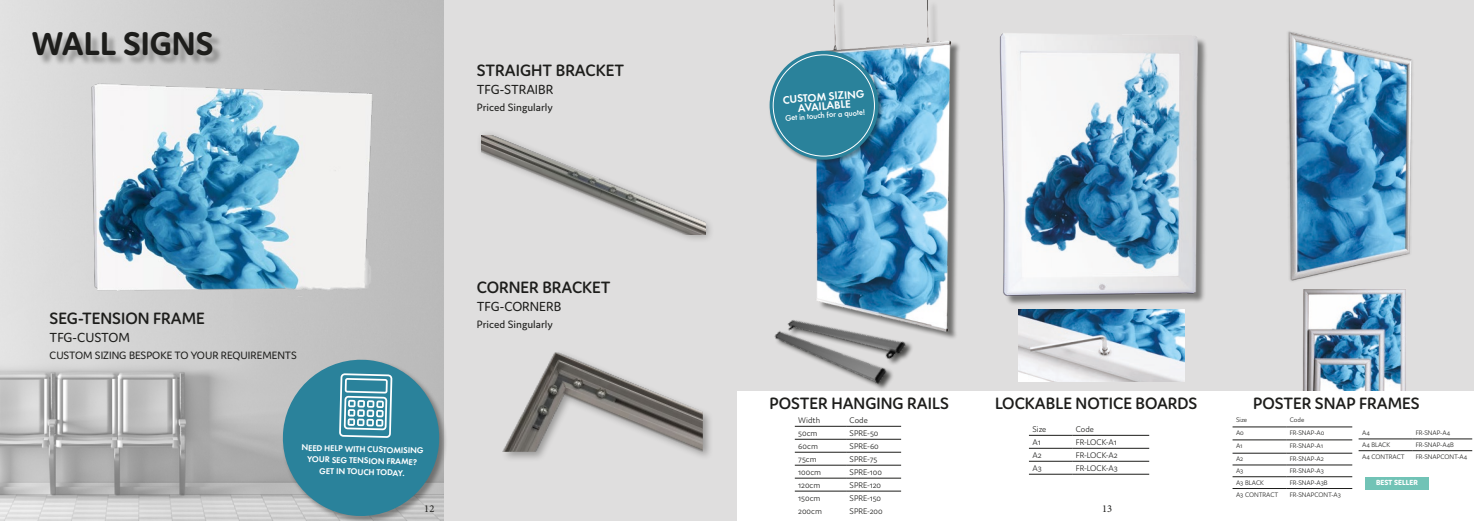
<style>
.page{position:relative;width:1474px;height:521px;background:#fff}
.page>*{position:absolute;margin:0;border:0;box-sizing:border-box;transform-origin:0 0}
.t1{font:700 35px "Domus";color:#1d1d1b}
.t2{font:600 17.5px "Domus";color:#1d1d1b}
.t3{font:14px "Domus";color:#1d1d1b}
.t4{font:11.38px "Domus";color:#1d1d1b}
.t5{font:600 11.29px/9.2px "Futura PT";color:#fff;text-align:center}
.t6{font:10.5px "Minion Pro";color:#1d1d1b}
.t7{font:300 8.75px "Domus";color:#1d1d1b}
.t8{font:600 8.75px/11.4px "Futura PT";color:#fff;text-align:center}
.t9{font:500 8.49px "Futura PT";color:#fff}
.t10{font:800 7.88px "Domus";color:#fff}
.t11{font:300 7px "Domus";color:#1d1d1b}
</style>
<div class="page">
<div style="left:737px;top:0;width:736px;height:391px;background:#dfdede"></div>
<img style="left:0;top:0;width:444px;height:521px">
<div style="left:34px;top:34px;width:189px;height:32px;background:#1d1d1b;opacity:.36"></div>
<div style="left:444px;top:0;width:293px;height:521px;background:#dfdede"></div>
<img style="left:13px;top:77px;width:426px;height:263px">
<div style="left:282px;top:359px;width:165px;height:162px;background:#1d1d1b;opacity:.42"></div>
<svg style="left:278px;top:355px;width:165px;height:165px;background:#5d97a7"></svg>
<img style="left:481px;top:135px;width:224px;height:100px">
<div style="left:500px;top:349px;width:213px;height:113px;background:#1d1d1b;opacity:.36"></div>
<img style="left:500px;top:352px;width:202px;height:100px">
<img style="left:816px;top:0;width:144px;height:338px">
<img style="left:999px;top:33px;width:207px;height:272px">
<img style="left:1018px;top:310px;width:166px;height:72px">
<img style="left:1302px;top:301px;width:104px;height:90px">
<img style="left:1287px;top:31px;width:126px;height:270px">
<hr style="left:1028px;top:435px;width:44px;height:1px;background:#1d1d1b">
<hr style="left:1072px;top:435px;width:77px;height:1px;background:#1d1d1b">
<hr style="left:1028px;top:448px;width:44px;height:1px;background:#1d1d1b">
<hr style="left:1072px;top:448px;width:77px;height:1px;background:#1d1d1b">
<hr style="left:1028px;top:461px;width:44px;height:1px;background:#1d1d1b">
<hr style="left:1072px;top:461px;width:77px;height:1px;background:#1d1d1b">
<hr style="left:1028px;top:474px;width:44px;height:1px;background:#1d1d1b">
<hr style="left:1072px;top:474px;width:77px;height:1px;background:#1d1d1b">
<hr style="left:1232px;top:427px;width:54px;height:1px;background:#1d1d1b">
<hr style="left:1286px;top:427px;width:66px;height:1px;background:#1d1d1b">
<hr style="left:1232px;top:440px;width:54px;height:1px;background:#1d1d1b">
<hr style="left:1286px;top:440px;width:66px;height:1px;background:#1d1d1b">
<hr style="left:1232px;top:453px;width:54px;height:1px;background:#1d1d1b">
<hr style="left:1286px;top:453px;width:66px;height:1px;background:#1d1d1b">
<hr style="left:1232px;top:465px;width:54px;height:1px;background:#1d1d1b">
<hr style="left:1286px;top:465px;width:66px;height:1px;background:#1d1d1b">
<hr style="left:1232px;top:476px;width:54px;height:1px;background:#1d1d1b">
<hr style="left:1286px;top:476px;width:66px;height:1px;background:#1d1d1b">
<hr style="left:1232px;top:488px;width:54px;height:1px;background:#1d1d1b">
<hr style="left:1286px;top:488px;width:66px;height:1px;background:#1d1d1b">
<hr style="left:1358px;top:439px;width:54px;height:1px;background:#1d1d1b">
<hr style="left:1412px;top:439px;width:60px;height:1px;background:#1d1d1b">
<hr style="left:1358px;top:450px;width:54px;height:1px;background:#1d1d1b">
<hr style="left:1412px;top:450px;width:60px;height:1px;background:#1d1d1b">
<hr style="left:794px;top:426px;width:52px;height:1px;background:#1d1d1b">
<hr style="left:846px;top:426px;width:55px;height:1px;background:#1d1d1b">
<hr style="left:794px;top:439px;width:52px;height:1px;background:#1d1d1b">
<hr style="left:846px;top:439px;width:55px;height:1px;background:#1d1d1b">
<hr style="left:794px;top:452px;width:52px;height:1px;background:#1d1d1b">
<hr style="left:846px;top:452px;width:55px;height:1px;background:#1d1d1b">
<hr style="left:794px;top:465px;width:52px;height:1px;background:#1d1d1b">
<hr style="left:846px;top:465px;width:55px;height:1px;background:#1d1d1b">
<hr style="left:794px;top:478px;width:52px;height:1px;background:#1d1d1b">
<hr style="left:846px;top:478px;width:55px;height:1px;background:#1d1d1b">
<hr style="left:794px;top:491px;width:52px;height:1px;background:#1d1d1b">
<hr style="left:846px;top:491px;width:55px;height:1px;background:#1d1d1b">
<div style="left:768px;top:50px;width:116px;height:115px;background:#1d1d1b;opacity:.42"></div>
<svg style="left:769px;top:51px;width:109px;height:109px;background:#458ea5"></svg>
<img style="left:774px;top:292px;width:149px;height:97px">
<div style="left:1364px;top:476px;width:64px;height:13px;background:#71c3b6"></div>
<h1 class="t1" style="left:32px;top:24px;width:183px">WALL SIGNS</h1>
<h2 class="t2" style="left:50px;top:309px;width:157px">SEG-TENSION FRAME</h2>
<h3 class="t3" style="left:50px;top:330px;width:82px">TFG-CUSTOM</h3>
<h3 class="t4" style="left:50px;top:349px;width:249px">CUSTOM SIZING BESPOKE TO YOUR REQUIREMENTS</h3>
<h2 class="t2" style="left:477px;top:61px;width:149px">STRAIGHT BRACKET</h2>
<h3 class="t3" style="left:477px;top:82px;width:78px">TFG-STRAIBR</h3>
<h3 class="t4" style="left:477px;top:101px;width:78px">Priced Singularly</h3>
<h2 class="t2" style="left:477px;top:278px;width:135px">CORNER BRACKET</h2>
<h3 class="t3" style="left:477px;top:298px;width:86px">TFG-CORNERB</h3>
<h3 class="t4" style="left:477px;top:318px;width:78px">Priced Singularly</h3>
<h3 class="t5" style="left:782px;top:95px;width:83px;rotate:-5deg">CUSTOM SIZING<br>AVAILABLE</h3>
<p class="t9" style="left:784px;top:113px;width:82px;rotate:-5deg">Get in touch for a quote!</p>
<h2 class="t2" style="left:769px;top:393px;width:181px">POSTER HANGING RAILS</h2>
<h2 class="t2" style="left:995px;top:393px;width:204px">LOCKABLE NOTICE BOARDS</h2>
<h2 class="t2" style="left:1253px;top:393px;width:168px">POSTER SNAP FRAMES</h2>
<p class="t7" style="left:1032px;top:424px;width:15px">Size</p>
<p class="t7" style="left:1075px;top:424px;width:20px">Code</p>
<p class="t7" style="left:1032px;top:437px;width:10px">A1</p>
<p class="t7" style="left:1075px;top:437px;width:43px">FR-LOCK-A1</p>
<p class="t7" style="left:1032px;top:450px;width:11px">A2</p>
<p class="t7" style="left:1075px;top:450px;width:43px">FR-LOCK-A2</p>
<p class="t7" style="left:1032px;top:463px;width:11px">A3</p>
<p class="t7" style="left:1075px;top:463px;width:44px">FR-LOCK-A3</p>
<p class="t7" style="left:798px;top:415px;width:23px">Width</p>
<p class="t7" style="left:849px;top:415px;width:20px">Code</p>
<p class="t7" style="left:798px;top:428px;width:21px">50cm</p>
<p class="t7" style="left:849px;top:428px;width:30px">SPRE-50</p>
<p class="t7" style="left:798px;top:441px;width:21px">60cm</p>
<p class="t7" style="left:849px;top:441px;width:31px">SPRE-60</p>
<p class="t7" style="left:798px;top:454px;width:20px">75cm</p>
<p class="t7" style="left:849px;top:454px;width:29px">SPRE-75</p>
<p class="t7" style="left:798px;top:467px;width:24px">100cm</p>
<p class="t7" style="left:849px;top:467px;width:34px">SPRE-100</p>
<p class="t7" style="left:798px;top:480px;width:24px">120cm</p>
<p class="t7" style="left:849px;top:480px;width:33px">SPRE-120</p>
<p class="t7" style="left:798px;top:493px;width:24px">150cm</p>
<p class="t7" style="left:849px;top:493px;width:33px">SPRE-150</p>
<p class="t7" style="left:798px;top:506px;width:25px">200cm</p>
<p class="t7" style="left:849px;top:506px;width:35px">SPRE-200</p>
<p class="t11" style="left:1235px;top:416px;width:13px">Size</p>
<p class="t11" style="left:1289px;top:416px;width:16px">Code</p>
<p class="t11" style="left:1235px;top:429px;width:9px">A0</p>
<p class="t11" style="left:1289px;top:429px;width:36px">FR-SNAP-A0</p>
<p class="t11" style="left:1235px;top:442px;width:8px">A1</p>
<p class="t11" style="left:1289px;top:442px;width:35px">FR-SNAP-A1</p>
<p class="t11" style="left:1235px;top:455px;width:9px">A2</p>
<p class="t11" style="left:1289px;top:455px;width:36px">FR-SNAP-A2</p>
<p class="t11" style="left:1235px;top:467px;width:9px">A3</p>
<p class="t11" style="left:1289px;top:467px;width:36px">FR-SNAP-A3</p>
<p class="t11" style="left:1235px;top:479px;width:29px">A3 BLACK</p>
<p class="t11" style="left:1289px;top:479px;width:39px">FR-SNAP-A3B</p>
<p class="t11" style="left:1235px;top:491px;width:44px">A3 CONTRACT</p>
<p class="t11" style="left:1289px;top:491px;width:53px">FR-SNAPCONT-A3</p>
<p class="t11" style="left:1361px;top:429px;width:9px">A4</p>
<p class="t11" style="left:1415px;top:429px;width:36px">FR-SNAP-A4</p>
<p class="t11" style="left:1361px;top:441px;width:30px">A4 BLACK</p>
<p class="t11" style="left:1415px;top:441px;width:40px">FR-SNAP-A4B</p>
<p class="t11" style="left:1361px;top:453px;width:44px">A4 CONTRACT</p>
<p class="t11" style="left:1415px;top:453px;width:53px">FR-SNAPCONT-A4</p>
<p class="t8" style="left:302px;top:441px;width:124px;rotate:2deg">NEED HELP WITH CUSTOMISING<br>YOUR SEG TENSION FRAME?<br>GET IN TOUCH TODAY.</p>
<p class="t10" style="left:1375px;top:478px;width:43px">BEST SELLER</p>
<h3 class="t6" style="left:424px;top:501px;width:12px">12</h3>
<h3 class="t6" style="left:1102px;top:501px;width:12px">13</h3>
</div>
